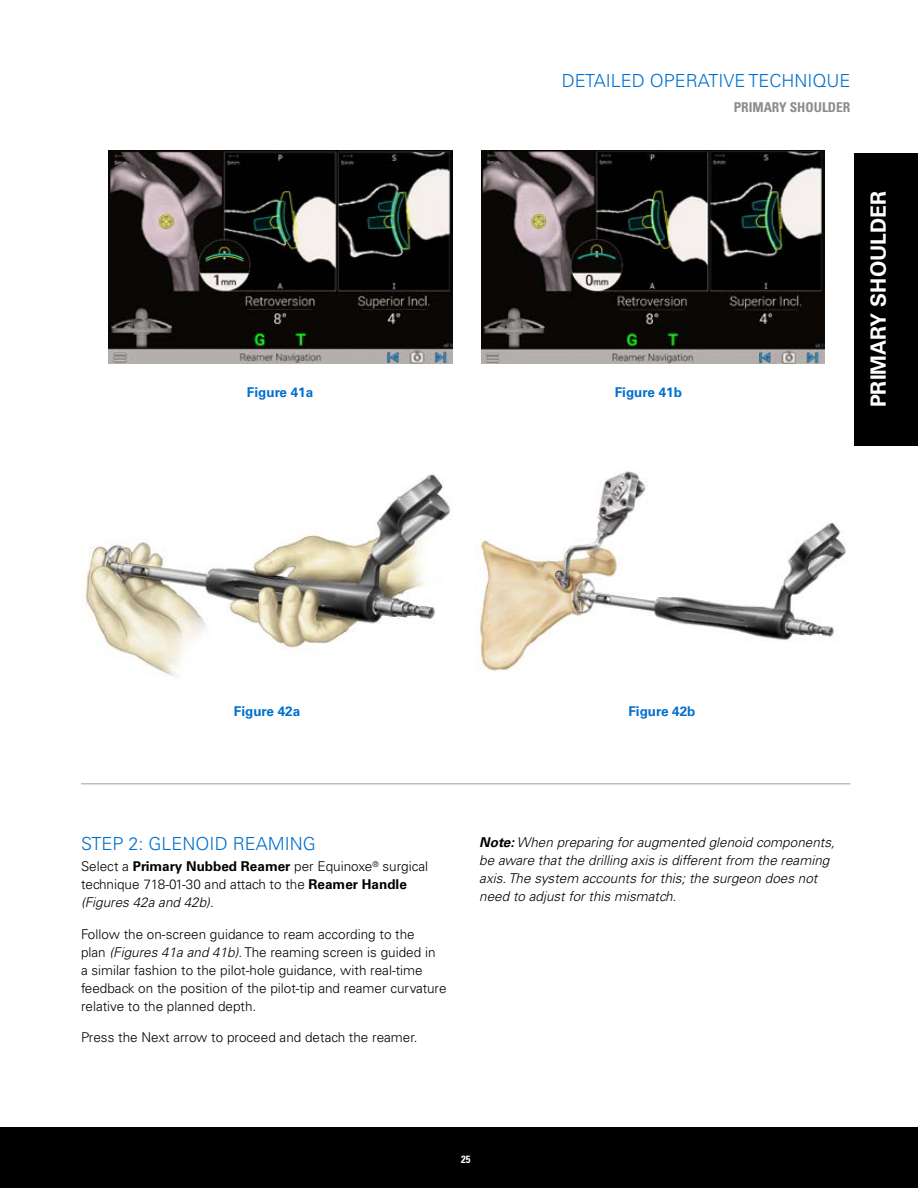
<style>
.page{position:relative;width:918px;height:1188px;background:#fff}
.page>*{position:absolute;margin:0;border:0;box-sizing:border-box;transform-origin:0 0}
.t1{font:700 21px "Univers LT Std";color:#fff}
.t2{font:300 18px "Univers LT Std";color:#0070ce}
.t3{font:300 13.5px/18px "Univers LT Std";color:#000}
.t4{font:italic 300 13.5px/18px "Univers LT Std";color:#000}
.t5{font:700 13.5px "Univers LT Std";color:#0070ce}
.t6{font:700 condensed 13.5px "Univers LT Std";color:#8a8c8e}
.t7{font:700 condensed 10.5px "Univers LT Std";color:#fff}
.s1{font-weight:700}
.s2{font-style:italic}
</style>
<div class="page">
<div style="left:0;top:1127px;width:918px;height:61px;background:#000"></div>
<hr style="left:81px;top:783px;width:769px;height:1px;background:#bcbec0">
<div style="left:854px;top:153px;width:64px;height:293px;background:#000"></div>
<img style="left:81px;top:474px;width:369px;height:202px">
<img style="left:109px;top:151px;width:343px;height:213px">
<img style="left:481px;top:151px;width:344px;height:212px">
<img style="left:476px;top:471px;width:370px;height:200px">
<h2 class="t2" style="left:562px;top:70px;width:290px">DETAILED OPERATIVE TECHNIQUE</h2>
<p class="t6" style="left:734px;top:98px;width:118px">PRIMARY SHOULDER</p>
<p class="t5" style="left:247px;top:384px;width:68px">Figure 41a</p>
<p class="t5" style="left:615px;top:384px;width:69px">Figure 41b</p>
<h1 class="t1" style="left:866px;top:407px;width:218px;rotate:-90deg">PRIMARY SHOULDER</h1>
<p class="t5" style="left:234px;top:704px;width:68px">Figure 42a</p>
<p class="t5" style="left:628px;top:704px;width:69px">Figure 42b</p>
<h2 class="t2" style="left:81px;top:833px;width:236px">STEP 2: GLENOID REAMING</h2>
<p class="t3" style="left:81px;top:857px;width:349px">Select a <span class="s1">Primary Nubbed Reamer</span> per Equinoxe<sup>®</sup> surgical technique 718-01-30 and attach to the <span class="s1">Reamer Handle </span><span class="s2">(Figures 42a and 42b)</span>.</p>
<p class="t3" style="left:81px;top:925px;width:367px">Follow the on-screen guidance to ream according to the<br>plan <span class="s2">(Figures 41a and 41b)</span>. The reaming screen is guided in<br>a similar fashion to the pilot-hole guidance, with real-time feedback on the position of the pilot-tip and reamer curvature relative to the planned depth.</p>
<p class="t3" style="left:81px;top:1028px;width:338px">Press the Next arrow to proceed and detach the reamer.</p>
<p class="t4" style="left:479px;top:833px;width:357px"><span class="s1">Note:</span> When preparing for augmented glenoid components, be aware that the drilling axis is different from the reaming axis. The system accounts for this; the surgeon does not need to adjust for this mismatch.</p>
<p class="t7" style="left:461px;top:1153px;width:11px">25</p>
</div>
